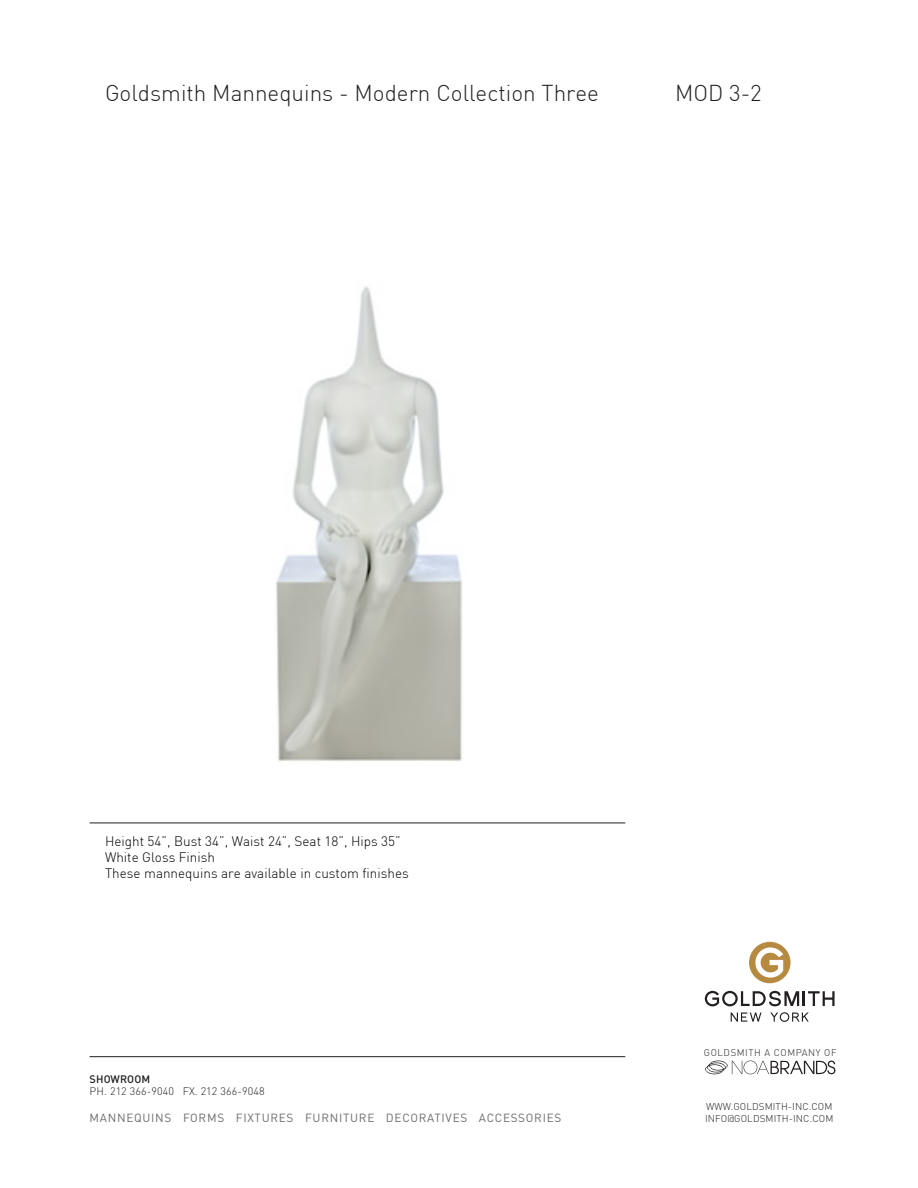
<style>
.page{position:relative;width:918px;height:1188px;background:#fff}
.page>*{position:absolute;margin:0;border:0;box-sizing:border-box;transform-origin:0 0}
.t1{font:300 22.5px "DIN Pro";color:#231f20}
.t2{font:300 13.5px/16.2px "DIN Pro";color:#000}
.t3{font:11.7px "DIN";letter-spacing:.06em;color:#6c6d70}
.t4{font:300 10.8px "DIN";letter-spacing:.01em;color:#231f20}
.t5{font:500 10.8px "DIN";letter-spacing:.01em;color:#231f20}
.t6{font:300 9.75px "DIN";letter-spacing:.01em;color:#231f20}
.t7{font:300 9.6px "DIN";letter-spacing:.06em;color:#231f20}
</style>
<div class="page">
<hr style="left:90px;top:823px;width:535px;height:1px;background:#231f20">
<hr style="left:90px;top:1056px;width:535px;height:1px;background:#231f20">
<div style="left:749px;top:942px;width:42px;height:41px;background:#b68b41;border-radius:50%"></div>
<svg style="left:705px;top:991px;width:130px;height:15px"></svg>
<svg style="left:731px;top:1013px;width:30px;height:9px"></svg>
<svg style="left:770px;top:1012px;width:39px;height:10px"></svg>
<svg style="left:755px;top:947px;width:28px;height:31px"></svg>
<svg style="left:705px;top:1061px;width:130px;height:13px"></svg>
<img style="left:276px;top:286px;width:186px;height:476px">
<h1 class="t1" style="left:105px;top:83px;width:496px">Goldsmith Mannequins - Modern Collection Three</h1>
<h1 class="t1" style="left:675px;top:83px;width:88px">MOD 3-2</h1>
<p class="t2" style="left:105px;top:834px;width:305px">Height 54”, Bust 34”, Waist 24”, Seat 18”, Hips 35”<br>White Gloss Finish<br>These mannequins are available in custom finishes</p>
<p class="t5" style="left:90px;top:1072px;width:62px">SHOWROOM</p>
<p class="t4" style="left:90px;top:1085px;width:177px">PH. 212 366-9040 FX. 212 366-9048</p>
<p class="t3" style="left:90px;top:1110px;width:473px">MANNEQUINS FORMS FIXTURES FURNITURE DECORATIVES ACCESSORIES</p>
<p class="t7" style="left:704px;top:1047px;width:134px">GOLDSMITH A COMPANY OF</p>
<p class="t6" style="left:706px;top:1100px;width:128px">WWW.GOLDSMITH-INC.COM</p>
<p class="t6" style="left:705px;top:1112px;width:130px">INFO@GOLDSMITH-INC.COM</p>
</div>
